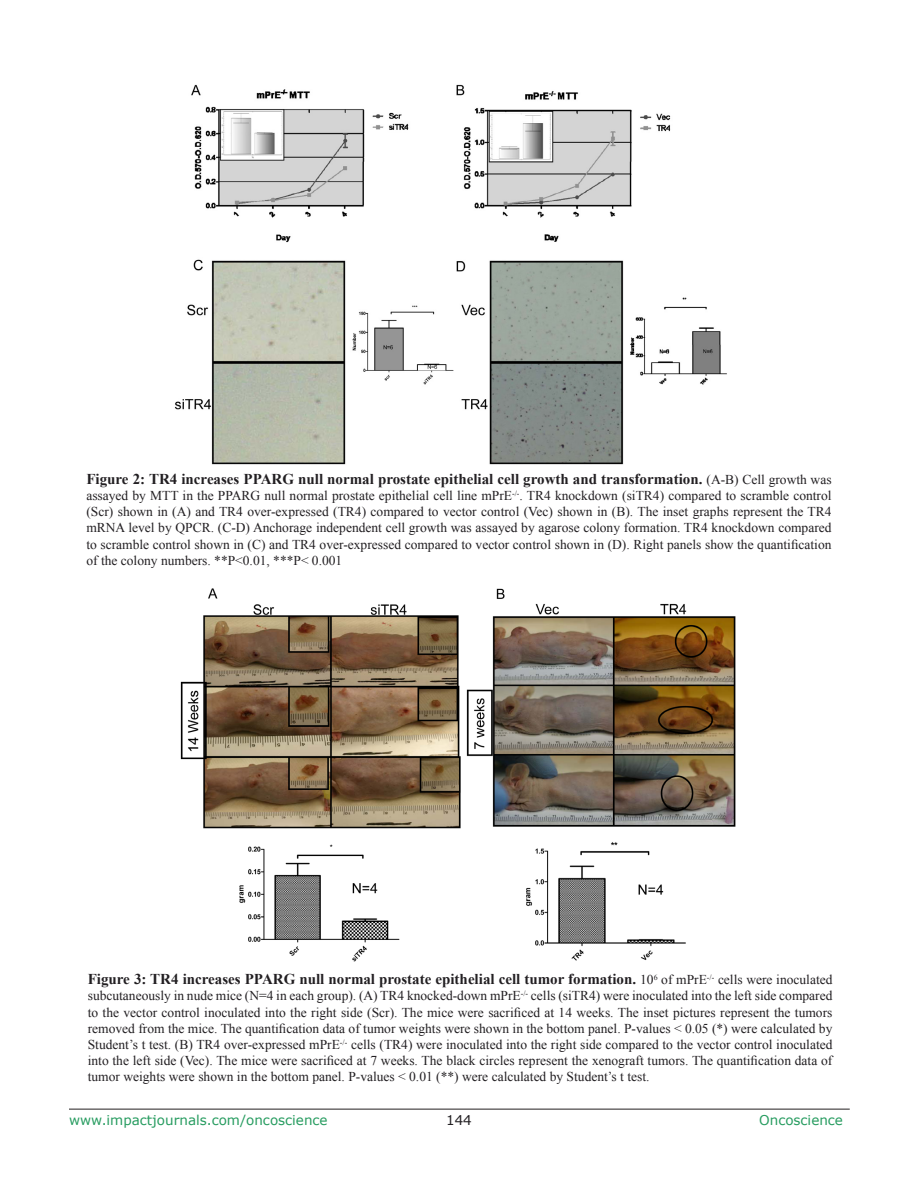
<style>
.page{position:relative;width:918px;height:1188px;background:#fff}
.page>*{position:absolute;margin:0;border:0;box-sizing:border-box;transform-origin:0 0}
.FigureText{font:700 15px "Times New Roman";color:#221f22}
.FigureText-2{font:13.5px/16.2px "Times New Roman";color:#221f22;text-align:justify}
.t1{font:13.5px "Verdana";color:#279c60}
.t2{font:13.5px "Verdana";color:#221f22}
.s1{font-weight:400;font-size:13.5px}
</style>
<div class="page">
<hr style="left:69px;top:1109px;width:781px;height:1px;background:#231f20">
<img style="left:180px;top:588px;width:556px;height:374px">
<img style="left:175px;top:84px;width:552px;height:381px">
<p class="FigureText" style="left:86px;top:468px;width:747px">Figure 2: TR4 increases PPARG null normal prostate epithelial cell growth and transformation. <span class="s1">(A-B) Cell growth was</span></p>
<p class="FigureText-2" style="left:86px;top:487px;width:747px">assayed by MTT in the PPARG null normal prostate epithelial cell line mPrE<sup>-/-</sup>. TR4 knockdown (siTR4) compared to scramble control (Scr) shown in (A) and TR4 over-expressed (TR4) compared to vector control (Vec) shown in (B). The inset graphs represent the TR4 mRNA level by QPCR. (C-D) Anchorage independent cell growth was assayed by agarose colony formation. TR4 knockdown compared to scramble control shown in (C) and TR4 over-expressed compared to vector control shown in (D). Right panels show the quantification of the colony numbers. **P&lt;0.01, ***P&lt; 0.001</p>
<p class="FigureText" style="left:88px;top:968px;width:746px">Figure 3: TR4 increases PPARG null normal prostate epithelial cell tumor formation. <span class="s1">10</span><sup>6</sup> <span class="s1">of mPrE</span><sup>-/-</sup> <span class="s1">cells were inoculated</span></p>
<p class="FigureText-2" style="left:88px;top:987px;width:746px">subcutaneously in nude mice (N=4 in each group). (A) TR4 knocked-down mPrE<sup>-/-</sup> cells (siTR4) were inoculated into the left side compared to the vector control inoculated into the right side (Scr). The mice were sacrificed at 14 weeks. The inset pictures represent the tumors removed from the mice. The quantification data of tumor weights were shown in the bottom panel. P-values &lt; 0.05 (*) were calculated by Student’s t test. (B) TR4 over-expressed mPrE<sup>-/-</sup> cells (TR4) were inoculated into the right side compared to the vector control inoculated into the left side (Vec). The mice were sacrificed at 7 weeks. The black circles represent the xenograft tumors. The quantification data of tumor weights were shown in the bottom panel. P-values &lt; 0.01 (**) were calculated by Student’s t test.</p>
<p class="t1" style="left:69px;top:1111px;width:260px">www.impactjournals.com/oncoscience</p>
<p class="t2" style="left:446px;top:1111px;width:27px">144</p>
<p class="t1" style="left:759px;top:1111px;width:85px">Oncoscience</p>
</div>
